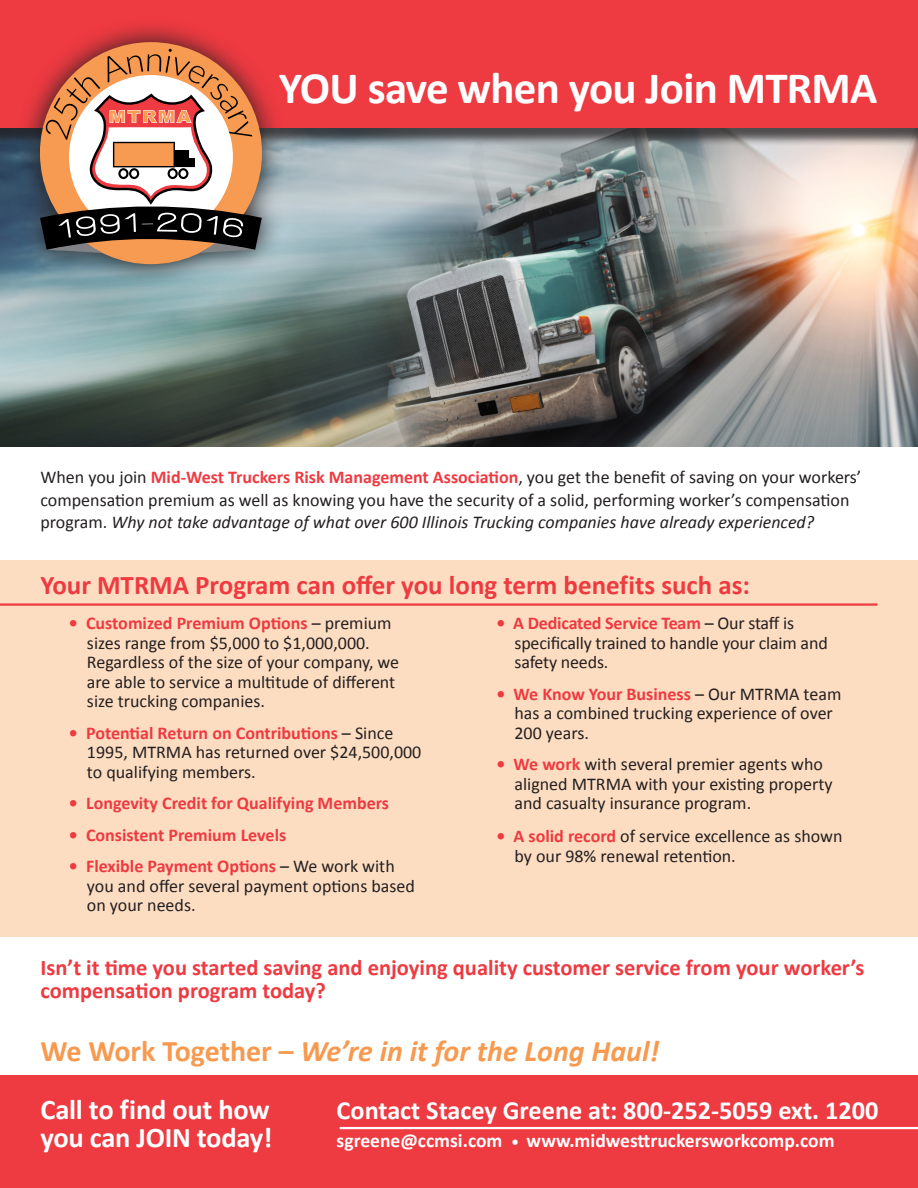
<style>
.page{position:relative;width:918px;height:1188px;background:#fff}
.page>*{position:absolute;margin:0;border:0;box-sizing:border-box;transform-origin:0 0}
.t1{font:700 45px "Calibri";letter-spacing:-.015em;color:#fff}
.t2{font:italic 700 30px "Calibri";color:#f79a50}
.t3{font:700 28.5px/28.5px "Calibri";letter-spacing:-.01em;color:#fff}
.t4{font:700 27px "Calibri";color:#ee3a41}
.t5{font:700 26.25px "Calibri";color:#fff}
.t6{font:700 22.5px/22.5px "Calibri";color:#ee3a41}
.t7{font:700 19.5px "Calibri";color:#fff}
.t8{font:18px/19.5px "Calibri";color:#231f20}
.t9{font:700 18px "Calibri";color:#ee3a41}
.s1{font-weight:700;color:#ee3a41}
.s2{font-style:italic}
.s3{font-style:normal}
.s4{font-size:15px}
</style>
<div class="page">
<div style="left:0;top:561px;width:918px;height:376px;background:#fdddc1"></div>
<img style="left:0;top:147px;width:918px;height:299px">
<div style="left:0;top:0;width:918px;height:147px;background:#231f20;opacity:.75"></div>
<div style="left:0;top:0;width:918px;height:127px;background:#ee3a41"></div>
<svg style="left:16px;top:25px;width:270px;height:263px"></svg>
<div style="left:40px;top:42px;width:222px;height:222px;background:#f79a52;border-radius:50%"></div>
<svg style="left:40px;top:49px;width:222px;height:204px"></svg>
<div style="left:0;top:1076px;width:918px;height:112px;background:#ee3a41"></div>
<hr style="left:340px;top:1127px;width:578px;height:2px;background:#fff">
<hr style="left:0;top:603px;width:878px;height:3px;background:#ee3a41">
<h1 class="t1" style="left:279px;top:60px;width:600px">YOU save when you Join MTRMA</h1>
<p class="t8" style="left:40px;top:465px;width:822px;line-height:22.5px">When you join <span class="s1">Mid-West Truckers Risk Management Association</span>, you get the benefit of saving on your workers’ compensation premium as well as knowing you have the security of a solid, performing worker’s compensation program. <span class="s2">Why not take advantage of what over 600 Illinois Trucking companies have already experienced?</span></p>
<h3 class="t4" style="left:40px;top:568px;width:711px">Your MTRMA Program can offer you long term benefits such as:</h3>
<p class="t8" style="left:87px;top:613px;width:314px;text-indent:-18px"><span class="s1">• Customized Premium Options</span> – premium sizes range from $5,000 to $1,000,000.<br>Regardless of the size of your company, we are able to service a multitude of different size trucking companies.</p>
<p class="t8" style="left:87px;top:722px;width:336px;text-indent:-18px"><span class="s1">• Potential Return on Contributions</span> – Since<br>1995, MTRMA has returned over $24,500,000 to qualifying members.</p>
<p class="t9" style="left:69px;top:792px;width:322px">• Longevity Credit for Qualifying Members</p>
<p class="t9" style="left:69px;top:824px;width:219px">• Consistent Premium Levels</p>
<p class="t8" style="left:87px;top:856px;width:330px;text-indent:-18px"><span class="s1">• Flexible Payment Options</span> – We work with you and offer several payment options based on your needs.</p>
<p class="t8" style="left:514px;top:612px;width:315px;text-indent:-18px"><span class="s1">• A Dedicated Service Team</span> – Our staff is specifically trained to handle your claim and safety needs.</p>
<p class="t8" style="left:514px;top:683px;width:328px;text-indent:-18px"><span class="s1">• We Know Your Business</span> – Our MTRMA team has a combined trucking experience of over<br>200 years.</p>
<p class="t8" style="left:514px;top:754px;width:320px;text-indent:-18px"><span class="s1">• We work</span> with several premier agents who aligned MTRMA with your existing property and casualty insurance program.</p>
<p class="t8" style="left:514px;top:826px;width:330px;text-indent:-18px"><span class="s1">• A solid record</span> of service excellence as shown by our 98% renewal retention.</p>
<p class="t6" style="left:40px;top:956px;width:825px">Isn’t it time you started saving and enjoying quality customer service from your worker’s compensation program today?</p>
<h2 class="t2" style="left:40px;top:1032px;width:620px"><span class="s3">We Work Together –</span> We’re in it for the Long Haul!</h2>
<h3 class="t5" style="left:337px;top:1094px;width:543px">Contact Stacey Greene at: 800-252-5059 ext. 1200</h3>
<p class="t7" style="left:337px;top:1129px;width:499px">sgreene@ccmsi.com <span class="s4">•</span> www.midwesttruckersworkcomp.com</p>
<h3 class="t3" style="left:40px;top:1094px;width:233px">Call to find out how you can JOIN today!</h3>
</div>
